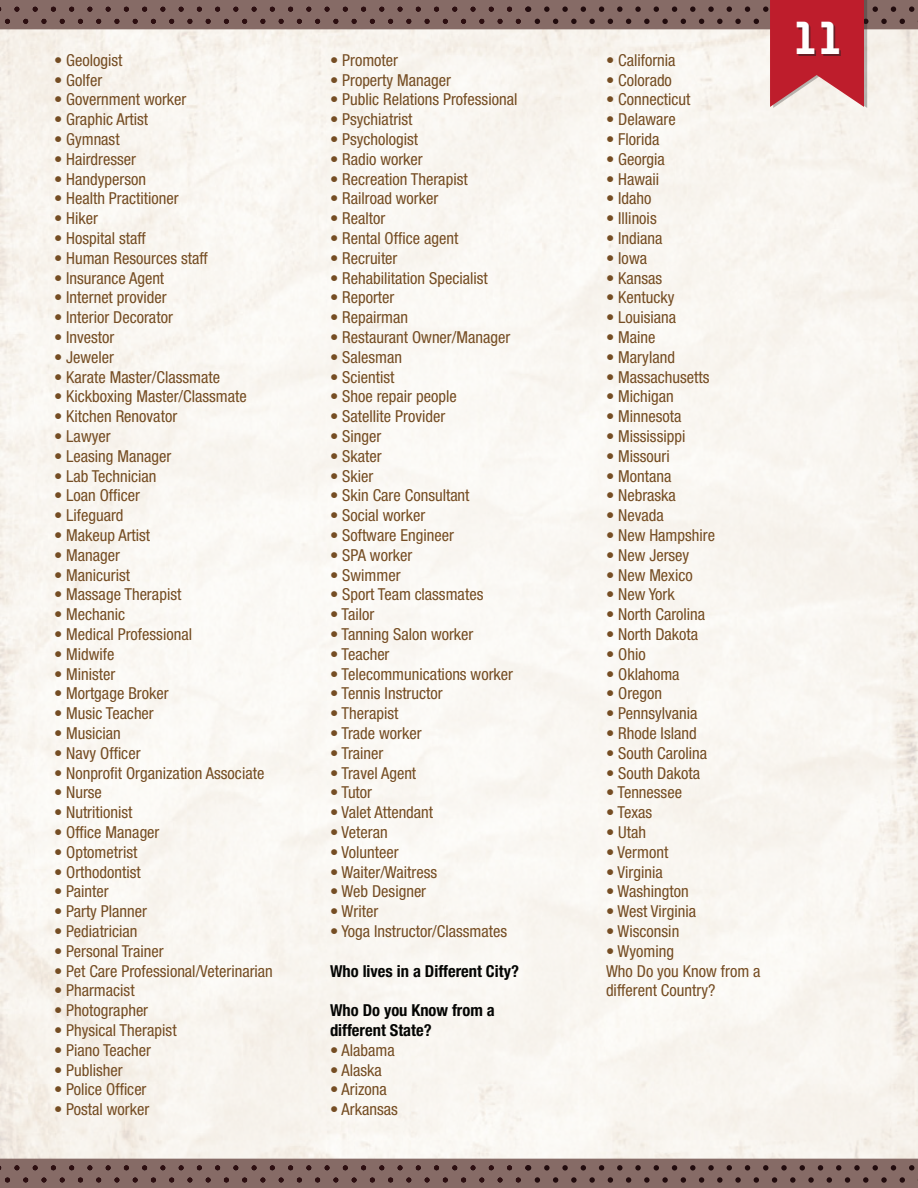
<style>
.page{position:relative;width:918px;height:1188px;background:#fff}
.page>*{position:absolute;margin:0;border:0;box-sizing:border-box;transform-origin:0 0}
.t1{font:39px "Evogria";color:#fff}
.t2{font:condensed 16.5px "Helvetica Neue LT Std";color:#754d23}
.t3{font:700 condensed 16.5px "Helvetica Neue LT Std";color:#040503}
</style>
<div class="page">
<svg style="left:0;top:1159px;width:918px;height:29px;background:#7d625e"></svg>
<svg style="left:0;top:0;width:918px;height:108px"></svg>
<div style="left:798px;top:23px;width:43px;height:33px;background:#231f20;opacity:.55"></div>
<p class="t2" style="left:54px;top:50px;width:70px">• Geologist</p>
<p class="t2" style="left:54px;top:70px;width:50px">• Golfer</p>
<p class="t2" style="left:54px;top:90px;width:134px">• Government worker</p>
<p class="t2" style="left:54px;top:110px;width:96px">• Graphic Artist</p>
<p class="t2" style="left:54px;top:130px;width:67px">• Gymnast</p>
<p class="t2" style="left:54px;top:149px;width:84px">• Hairdresser</p>
<p class="t2" style="left:54px;top:169px;width:94px">• Handyperson</p>
<p class="t2" style="left:54px;top:189px;width:126px">• Health Practitioner</p>
<p class="t2" style="left:54px;top:209px;width:45px">• Hiker</p>
<p class="t2" style="left:54px;top:229px;width:93px">• Hospital staff</p>
<p class="t2" style="left:54px;top:248px;width:155px">• Human Resources staff</p>
<p class="t2" style="left:54px;top:268px;width:112px">• Insurance Agent</p>
<p class="t2" style="left:54px;top:288px;width:114px">• Internet provider</p>
<p class="t2" style="left:54px;top:308px;width:120px">• Interior Decorator</p>
<p class="t2" style="left:54px;top:328px;width:62px">• Investor</p>
<p class="t2" style="left:54px;top:347px;width:62px">• Jeweler</p>
<p class="t2" style="left:54px;top:367px;width:168px">• Karate Master/Classmate</p>
<p class="t2" style="left:54px;top:387px;width:194px">• Kickboxing Master/Classmate</p>
<p class="t2" style="left:54px;top:407px;width:125px">• Kitchen Renovator</p>
<p class="t2" style="left:54px;top:427px;width:58px">• Lawyer</p>
<p class="t2" style="left:54px;top:446px;width:119px">• Leasing Manager</p>
<p class="t2" style="left:54px;top:466px;width:104px">• Lab Technician</p>
<p class="t2" style="left:54px;top:486px;width:88px">• Loan Officer</p>
<p class="t2" style="left:54px;top:506px;width:71px">• Lifeguard</p>
<p class="t2" style="left:54px;top:526px;width:98px">• Makeup Artist</p>
<p class="t2" style="left:54px;top:545px;width:68px">• Manager</p>
<p class="t2" style="left:54px;top:565px;width:78px">• Manicurist</p>
<p class="t2" style="left:54px;top:585px;width:129px">• Massage Therapist</p>
<p class="t2" style="left:54px;top:605px;width:73px">• Mechanic</p>
<p class="t2" style="left:54px;top:625px;width:140px">• Medical Professional</p>
<p class="t2" style="left:54px;top:644px;width:62px">• Midwife</p>
<p class="t2" style="left:54px;top:664px;width:63px">• Minister</p>
<p class="t2" style="left:54px;top:684px;width:116px">• Mortgage Broker</p>
<p class="t2" style="left:54px;top:704px;width:101px">• Music Teacher</p>
<p class="t2" style="left:54px;top:724px;width:68px">• Musician</p>
<p class="t2" style="left:54px;top:743px;width:88px">• Navy Officer</p>
<p class="t2" style="left:54px;top:763px;width:212px">• Nonprofit Organization Associate</p>
<p class="t2" style="left:54px;top:783px;width:49px">• Nurse</p>
<p class="t2" style="left:54px;top:803px;width:80px">• Nutritionist</p>
<p class="t2" style="left:54px;top:823px;width:107px">• Office Manager</p>
<p class="t2" style="left:54px;top:842px;width:85px">• Optometrist</p>
<p class="t2" style="left:54px;top:862px;width:88px">• Orthodontist</p>
<p class="t2" style="left:54px;top:882px;width:56px">• Painter</p>
<p class="t2" style="left:54px;top:902px;width:95px">• Party Planner</p>
<p class="t2" style="left:54px;top:922px;width:85px">• Pediatrician</p>
<p class="t2" style="left:54px;top:941px;width:111px">• Personal Trainer</p>
<p class="t2" style="left:54px;top:961px;width:220px">• Pet Care Professional/Veterinarian</p>
<p class="t2" style="left:54px;top:981px;width:82px">• Pharmacist</p>
<p class="t2" style="left:54px;top:1001px;width:96px">• Photographer</p>
<p class="t2" style="left:54px;top:1021px;width:124px">• Physical Therapist</p>
<p class="t2" style="left:54px;top:1040px;width:99px">• Piano Teacher</p>
<p class="t2" style="left:54px;top:1060px;width:70px">• Publisher</p>
<p class="t2" style="left:54px;top:1080px;width:94px">• Police Officer</p>
<p class="t2" style="left:54px;top:1100px;width:97px">• Postal worker</p>
<p class="t2" style="left:330px;top:50px;width:70px">• Promoter</p>
<p class="t2" style="left:330px;top:70px;width:123px">• Property Manager</p>
<p class="t2" style="left:330px;top:90px;width:189px">• Public Relations Professional</p>
<p class="t2" style="left:330px;top:110px;width:84px">• Psychiatrist</p>
<p class="t2" style="left:330px;top:130px;width:90px">• Psychologist</p>
<p class="t2" style="left:330px;top:149px;width:94px">• Radio worker</p>
<p class="t2" style="left:330px;top:169px;width:139px">• Recreation Therapist</p>
<p class="t2" style="left:330px;top:189px;width:110px">• Railroad worker</p>
<p class="t2" style="left:330px;top:209px;width:57px">• Realtor</p>
<p class="t2" style="left:330px;top:229px;width:130px">• Rental Office agent</p>
<p class="t2" style="left:330px;top:248px;width:69px">• Recruiter</p>
<p class="t2" style="left:330px;top:268px;width:159px">• Rehabilitation Specialist</p>
<p class="t2" style="left:330px;top:288px;width:66px">• Reporter</p>
<p class="t2" style="left:330px;top:308px;width:80px">• Repairman</p>
<p class="t2" style="left:330px;top:328px;width:182px">• Restaurant Owner/Manager</p>
<p class="t2" style="left:330px;top:347px;width:74px">• Salesman</p>
<p class="t2" style="left:330px;top:367px;width:66px">• Scientist</p>
<p class="t2" style="left:330px;top:387px;width:128px">• Shoe repair people</p>
<p class="t2" style="left:330px;top:407px;width:117px">• Satellite Provider</p>
<p class="t2" style="left:330px;top:427px;width:53px">• Singer</p>
<p class="t2" style="left:330px;top:446px;width:53px">• Skater</p>
<p class="t2" style="left:330px;top:466px;width:45px">• Skier</p>
<p class="t2" style="left:330px;top:486px;width:141px">• Skin Care Consultant</p>
<p class="t2" style="left:330px;top:506px;width:97px">• Social worker</p>
<p class="t2" style="left:330px;top:526px;width:125px">• Software Engineer</p>
<p class="t2" style="left:330px;top:545px;width:84px">• SPA worker</p>
<p class="t2" style="left:330px;top:565px;width:72px">• Swimmer</p>
<p class="t2" style="left:330px;top:585px;width:155px">• Sport Team classmates</p>
<p class="t2" style="left:330px;top:605px;width:46px">• Tailor</p>
<p class="t2" style="left:330px;top:625px;width:145px">• Tanning Salon worker</p>
<p class="t2" style="left:330px;top:644px;width:61px">• Teacher</p>
<p class="t2" style="left:330px;top:664px;width:185px">• Telecommunications worker</p>
<p class="t2" style="left:330px;top:684px;width:114px">• Tennis Instructor</p>
<p class="t2" style="left:330px;top:704px;width:70px">• Therapist</p>
<p class="t2" style="left:330px;top:724px;width:93px">• Trade worker</p>
<p class="t2" style="left:330px;top:743px;width:55px">• Trainer</p>
<p class="t2" style="left:330px;top:763px;width:88px">• Travel Agent</p>
<p class="t2" style="left:330px;top:783px;width:44px">• Tutor</p>
<p class="t2" style="left:330px;top:803px;width:105px">• Valet Attendant</p>
<p class="t2" style="left:330px;top:823px;width:59px">• Veteran</p>
<p class="t2" style="left:330px;top:842px;width:70px">• Volunteer</p>
<p class="t2" style="left:330px;top:862px;width:109px">• Waiter/Waitress</p>
<p class="t2" style="left:330px;top:882px;width:98px">• Web Designer</p>
<p class="t2" style="left:330px;top:902px;width:50px">• Writer</p>
<p class="t2" style="left:330px;top:922px;width:179px">• Yoga Instructor/Classmates</p>
<p class="t3" style="left:330px;top:961px;width:190px">Who lives in a Different City?</p>
<p class="t3" style="left:330px;top:1000px;width:166px">Who Do you Know from a</p>
<p class="t3" style="left:330px;top:1020px;width:103px">different State?</p>
<p class="t2" style="left:330px;top:1040px;width:66px">• Alabama</p>
<p class="t2" style="left:330px;top:1060px;width:53px">• Alaska</p>
<p class="t2" style="left:330px;top:1080px;width:58px">• Arizona</p>
<p class="t2" style="left:330px;top:1100px;width:69px">• Arkansas</p>
<p class="t2" style="left:606px;top:50px;width:71px">• California</p>
<p class="t2" style="left:606px;top:70px;width:67px">• Colorado</p>
<p class="t2" style="left:606px;top:90px;width:86px">• Connecticut</p>
<p class="t2" style="left:606px;top:110px;width:71px">• Delaware</p>
<p class="t2" style="left:606px;top:130px;width:55px">• Florida</p>
<p class="t2" style="left:606px;top:149px;width:60px">• Georgia</p>
<p class="t2" style="left:606px;top:169px;width:55px">• Hawaii</p>
<p class="t2" style="left:606px;top:189px;width:47px">• Idaho</p>
<p class="t2" style="left:606px;top:209px;width:52px">• Illinois</p>
<p class="t2" style="left:606px;top:229px;width:58px">• Indiana</p>
<p class="t2" style="left:606px;top:248px;width:43px">• Iowa</p>
<p class="t2" style="left:606px;top:268px;width:58px">• Kansas</p>
<p class="t2" style="left:606px;top:288px;width:70px">• Kentucky</p>
<p class="t2" style="left:606px;top:308px;width:72px">• Louisiana</p>
<p class="t2" style="left:606px;top:328px;width:51px">• Maine</p>
<p class="t2" style="left:606px;top:347px;width:71px">• Maryland</p>
<p class="t2" style="left:606px;top:367px;width:105px">• Massachusetts</p>
<p class="t2" style="left:606px;top:387px;width:69px">• Michigan</p>
<p class="t2" style="left:606px;top:407px;width:77px">• Minnesota</p>
<p class="t2" style="left:606px;top:427px;width:81px">• Mississippi</p>
<p class="t2" style="left:606px;top:446px;width:65px">• Missouri</p>
<p class="t2" style="left:606px;top:466px;width:67px">• Montana</p>
<p class="t2" style="left:606px;top:486px;width:71px">• Nebraska</p>
<p class="t2" style="left:606px;top:506px;width:59px">• Nevada</p>
<p class="t2" style="left:606px;top:526px;width:111px">• New Hampshire</p>
<p class="t2" style="left:606px;top:545px;width:85px">• New Jersey</p>
<p class="t2" style="left:606px;top:565px;width:88px">• New Mexico</p>
<p class="t2" style="left:606px;top:585px;width:70px">• New York</p>
<p class="t2" style="left:606px;top:605px;width:101px">• North Carolina</p>
<p class="t2" style="left:606px;top:625px;width:94px">• North Dakota</p>
<p class="t2" style="left:606px;top:644px;width:41px">• Ohio</p>
<p class="t2" style="left:606px;top:664px;width:75px">• Oklahoma</p>
<p class="t2" style="left:606px;top:684px;width:58px">• Oregon</p>
<p class="t2" style="left:606px;top:704px;width:93px">• Pennsylvania</p>
<p class="t2" style="left:606px;top:724px;width:92px">• Rhode Island</p>
<p class="t2" style="left:606px;top:743px;width:103px">• South Carolina</p>
<p class="t2" style="left:606px;top:763px;width:96px">• South Dakota</p>
<p class="t2" style="left:606px;top:783px;width:78px">• Tennessee</p>
<p class="t2" style="left:606px;top:803px;width:48px">• Texas</p>
<p class="t2" style="left:606px;top:823px;width:42px">• Utah</p>
<p class="t2" style="left:606px;top:842px;width:64px">• Vermont</p>
<p class="t2" style="left:606px;top:862px;width:58px">• Virginia</p>
<p class="t2" style="left:606px;top:882px;width:84px">• Washington</p>
<p class="t2" style="left:606px;top:902px;width:92px">• West Virginia</p>
<p class="t2" style="left:606px;top:922px;width:75px">• Wisconsin</p>
<p class="t2" style="left:606px;top:941px;width:70px">• Wyoming</p>
<p class="t2" style="left:606px;top:961px;width:156px">Who Do you Know from a</p>
<p class="t2" style="left:606px;top:981px;width:111px">different Country?</p>
<p class="t1" style="left:793px;top:11px;width:51px">11</p>
</div>
